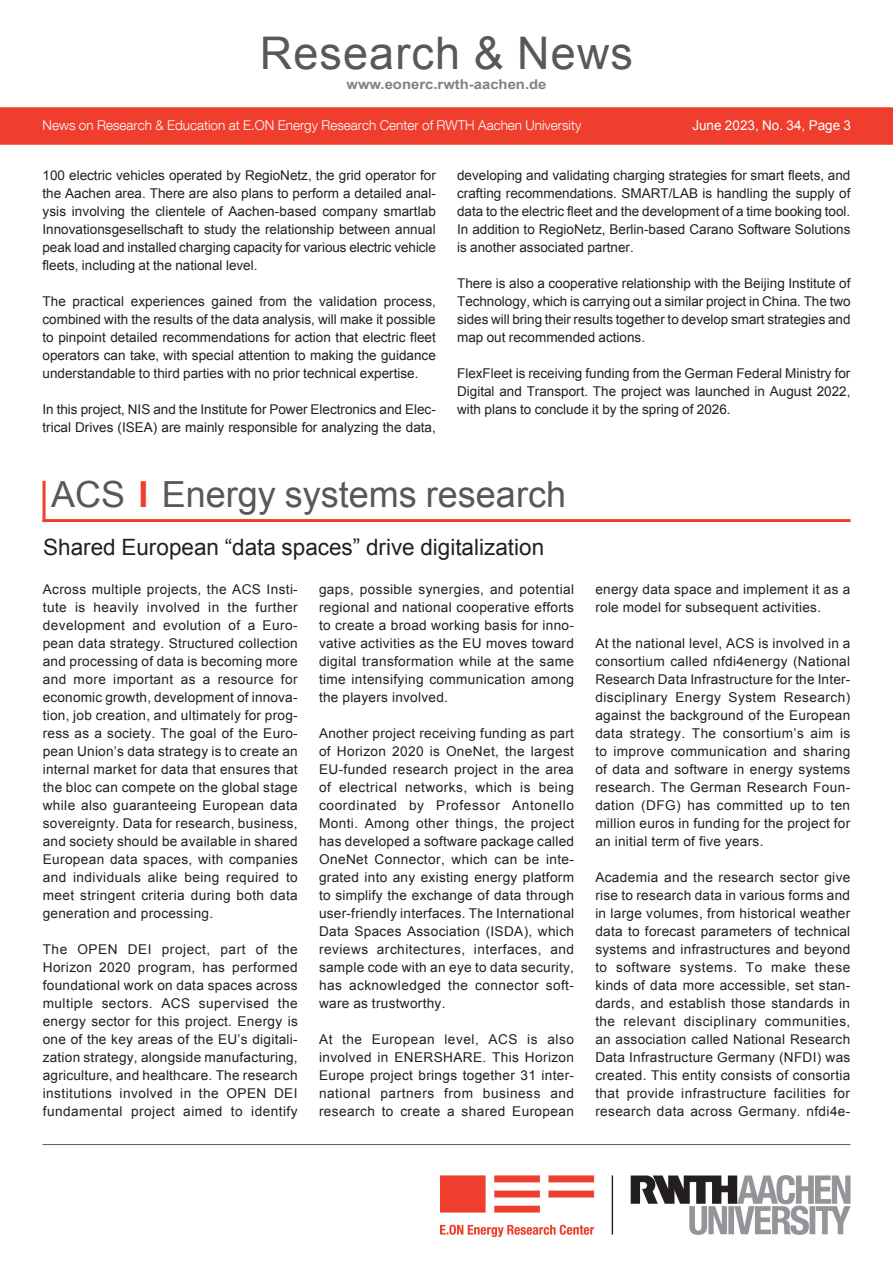
<style>
.page{position:relative;width:893px;height:1263px;background:#fff}
.page>*{position:absolute;margin:0;border:0;box-sizing:border-box;transform-origin:0 0}
.t1{font:45px "Arial";letter-spacing:.025em;color:#57585a}
.t2{font:36px "Arial";color:#57585a}
.t3{font:22.5px "Arial";color:#231f20}
.t4{font:13.5px/18px "Arial";letter-spacing:.02em;color:#231f20;text-align:justify}
.t5{font:13.5px/18px "Arial";color:#231f20}
.t6{font:300 13.5px "Helvetica Neue LT Com";color:#fff}
.t7{font:700 13.5px "Arial";color:#808285;scale:1.1 1}
.t8{font:13.5px "Arial";color:#fff}
.s1{font-weight:700;color:#ef3e2e}
</style>
<div class="page">
<img style="left:440px;top:1175px;width:411px;height:63px">
<div style="left:0;top:107px;width:893px;height:38px;background:#ef3e2e"></div>
<hr style="left:43px;top:1144px;width:807px;height:1px;background:#57585a">
<hr style="left:43px;top:519px;width:808px;height:3px;background:#ef3e2e">
<hr style="left:43px;top:481px;width:3px;height:41px;background:#ef3e2e">
<h1 class="t1" style="left:260px;top:23px;width:375px">Research &amp; News</h1>
<p class="t7" style="left:346px;top:76px;width:183px">www.eonerc.rwth-aachen.de</p>
<p class="t6" style="left:43px;top:117px;width:540px">News on Research &amp; Education at E.ON Energy Research Center of RWTH Aachen University</p>
<p class="t8" style="left:692px;top:117px;width:160px">June 2023, No. 34, Page 3</p>
<p class="t4" style="left:43px;top:166px;width:395px">100 electric vehicles operated by RegioNetz, the grid operator for the Aachen area. There are also plans to perform a detailed anal&shy;ysis involving the clientele of Aachen-based company smartlab Innovationsgesellschaft to study the relationship between annual peak load and installed charging capacity for various electric vehicle fleets, including at the national level.</p>
<p class="t4" style="left:43px;top:292px;width:395px">The practical experiences gained from the validation process, combined with the results of the data analysis, will make it possible to pinpoint detailed recommendations for action that electric fleet operators can take, with special attention to making the guidance understandable to third parties with no prior technical expertise.</p>
<p class="t5" style="left:43px;top:400px;width:395px">In this project, NIS and the Institute for Power Electronics and Elec&shy;trical Drives (ISEA) are mainly responsible for analyzing the data,</p>
<p class="t4" style="left:457px;top:166px;width:395px">developing and validating charging strategies for smart fleets, and crafting recommendations. SMART/LAB is handling the supply of data to the electric fleet and the development of a time booking tool.<br>In addition to RegioNetz, Berlin-based Carano Software Solutions is another associated partner.</p>
<p class="t4" style="left:457px;top:274px;width:395px">There is also a cooperative relationship with the Beijing Institute of Technology, which is carrying out a similar project in China. The two sides will bring their results together to develop smart strategies and map out recommended actions.</p>
<p class="t4" style="left:457px;top:364px;width:395px">FlexFleet is receiving funding from the German Federal Ministry for Digital and Transport. The project was launched in August 2022, with plans to conclude it by the spring of 2026.</p>
<h2 class="t2" style="left:51px;top:471px;width:516px">ACS <span class="s1">I</span> Energy systems research</h2>
<h3 class="t3" style="left:43px;top:532px;width:502px">Shared European “data spaces” drive digitalization</h3>
<p class="t4" style="left:43px;top:580px;width:257px">Across multiple projects, the ACS Insti&shy;tute is heavily involved in the further development and evolution of a Euro&shy;pean data strategy. Structured collection and processing of data is becoming more and more important as a resource for economic growth, development of innova&shy;tion, job creation, and ultimately for prog&shy;ress as a society. The goal of the Euro&shy;pean Union’s data strategy is to create an internal market for data that ensures that the bloc can compete on the global stage while also guaranteeing European data sovereignty. Data for research, business, and society should be available in shared European data spaces, with companies and individuals alike being required to meet stringent criteria during both data generation and processing.</p>
<p class="t4" style="left:43px;top:940px;width:257px">The OPEN DEI project, part of the Horizon 2020 program, has performed foundational work on data spaces across multiple sectors. ACS supervised the energy sector for this project. Energy is one of the key areas of the EU’s digitali&shy;zation strategy, alongside manufacturing, agriculture, and healthcare. The research institutions involved in the OPEN DEI fundamental project aimed to identify</p>
<p class="t4" style="left:319px;top:580px;width:257px">gaps, possible synergies, and potential regional and national cooperative efforts to create a broad working basis for inno&shy;vative activities as the EU moves toward digital transformation while at the same time intensifying communication among the players involved.</p>
<p class="t4" style="left:319px;top:724px;width:257px">Another project receiving funding as part of Horizon 2020 is OneNet, the largest EU-funded research project in the area of electrical networks, which is being coordinated by Professor Antonello Monti. Among other things, the project has developed a software package called OneNet Connector, which can be inte&shy;grated into any existing energy platform to simplify the exchange of data through user-friendly interfaces. The International Data Spaces Association (ISDA), which reviews architectures, interfaces, and sample code with an eye to data security, has acknowledged the connector soft&shy;ware as trustworthy.</p>
<p class="t4" style="left:319px;top:1030px;width:257px">At the European level, ACS is also involved in ENERSHARE. This Horizon Europe project brings together 31 inter&shy;national partners from business and research to create a shared European</p>
<p class="t4" style="left:595px;top:580px;width:256px">energy data space and implement it as a role model for subsequent activities.</p>
<p class="t4" style="left:595px;top:634px;width:257px">At the national level, ACS is involved in a consortium called nfdi4energy (National Research Data Infrastructure for the Inter&shy;disciplinary Energy System Research) against the background of the European data strategy. The consortium’s aim is to improve communication and sharing of data and software in energy systems research. The German Research Foun&shy;dation (DFG) has committed up to ten million euros in funding for the project for an initial term of five years.</p>
<p class="t4" style="left:595px;top:868px;width:257px">Academia and the research sector give rise to research data in various forms and in large volumes, from historical weather data to forecast parameters of technical systems and infrastructures and beyond to software systems. To make these kinds of data more accessible, set stan&shy;dards, and establish those standards in the relevant disciplinary communities, an association called National Research Data Infrastructure Germany (NFDI) was created. This entity consists of consortia that provide infrastructure facilities for research data across Germany. nfdi4e-</p>
</div>
